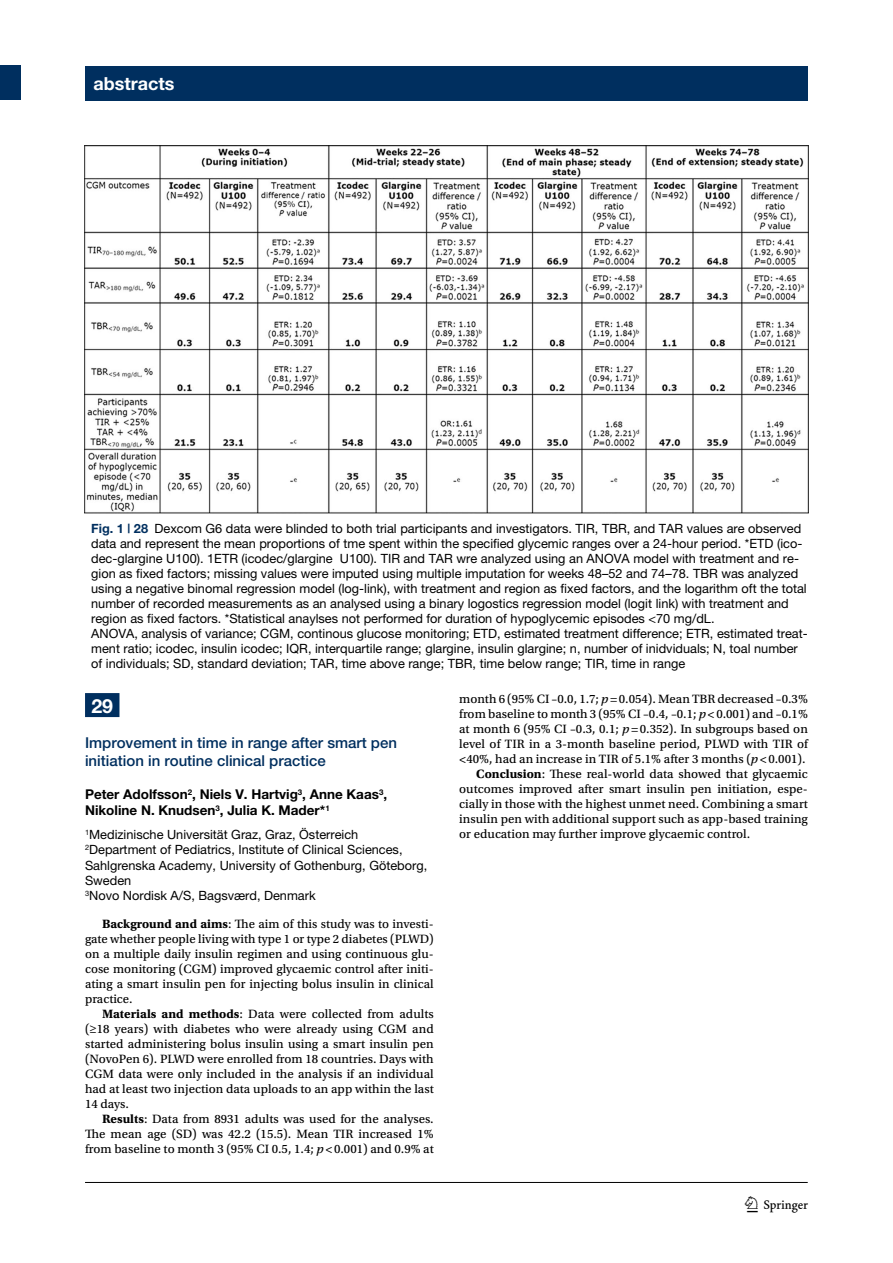
<style>
.page{position:relative;width:893px;height:1263px;background:#fff}
.page>*{position:absolute;margin:0;border:0;box-sizing:border-box;transform-origin:0 0}
.t1{font:22.5px "Springnew";color:#000}
.t2{font:700 19.5px "Helvetica Neue";color:#fff}
.t3{font:700 18px "Helvetica Neue";color:#fff}
.t4{font:15px/18px "Helvetica Neue Medium 2";color:#002f5f}
.t5{font:700 13.5px/16.2px "Helvetica Neue";color:#000}
.t6{font:12.75px/15px "Utopia Std Capt";color:#000;text-align:justify}
.t7{font:12.75px/15px "Helvetica Neue";color:#000}
.s1{font-weight:700;color:#002f5f}
.s2{font-family:"Utopia Std Bold Capt"}
.s3{font-family:"Utopia Std Capt It"}
</style>
<div class="page">
<div style="left:85px;top:66px;width:723px;height:34px;background:#002f5f"></div>
<div style="left:0;top:66px;width:21px;height:34px;background:#002f5f"></div>
<hr style="left:85px;top:1182px;width:723px;height:1px;background:#000">
<div style="left:85px;top:693px;width:34px;height:24px;background:#002f5f"></div>
<img style="left:85px;top:145px;width:723px;height:368px">
<h3 class="t3" style="left:94px;top:73px;width:82px">abstracts</h3>
<p class="t7" style="left:91px;top:520px;width:718px"><span class="s1">Fig. 1 | 28</span> Dexcom G6 data were blinded to both trial participants and investigators. TIR, TBR, and TAR values are observed data and represent the mean proportions of tme spent within the specified glycemic ranges over a 24-hour period. *ETD (ico&shy;dec-glargine U100). 1ETR (icodec/glargine U100). TIR and TAR wre analyzed using an ANOVA model with treatment and re&shy;gion as fixed factors; missing values were imputed using multiple imputation for weeks 48–52 and 74–78. TBR was analyzed using a negative binomal regression model (log-link), with treatment and region as fixed factors, and the logarithm oft the total number of recorded measurements as an analysed using a binary logostics regression model (logit link) with treatment and region as fixed factors. *Statistical anaylses not performed for duration of hypoglycemic episodes &lt;70 mg/dL.<br>ANOVA, analysis of variance; CGM, continous glucose monitoring; ETD, estimated treatment difference; ETR, estimated treat&shy;ment ratio; icodec, insulin icodec; IQR, interquartile range; glargine, insulin glargine; n, number of inidviduals; N, toal number of individuals; SD, standard deviation; TAR, time above range; TBR, time below range; TIR, time in range</p>
<h2 class="t2" style="left:91px;top:694px;width:23px">29</h2>
<p class="t4" style="left:85px;top:733px;width:314px">Improvement in time in range after smart pen initiation in routine clinical practice</p>
<p class="t5" style="left:85px;top:786px;width:304px">Peter Adolfsson<sup>2</sup>, Niels V. Hartvig<sup>3</sup>, Anne Kaas<sup>3</sup>,<br>Nikoline N. Knudsen<sup>3</sup>, Julia K. Mader*<sup>1</sup></p>
<p class="t7" style="left:85px;top:827px;width:344px"><sup>1</sup>Medizinische Universität Graz, Graz, Österreich <sup>2</sup>Department of Pediatrics, Institute of Clinical Sciences, Sahlgrenska Academy, University of Gothenburg, Göteborg, Sweden<br><sup>3</sup>Novo Nordisk A/S, Bagsværd, Denmark</p>
<p class="t6" style="left:85px;top:917px;width:350px;text-indent:17px"><span class="s2">Background and aims</span>: The aim of this study was to investi&shy;gate whether people living with type 1 or type 2 diabetes (PLWD) on a multiple daily insulin regimen and using continuous glu&shy;cose monitoring (CGM) improved glycaemic control after initi&shy;ating a smart insulin pen for injecting bolus insulin in clinical practice.</p>
<p class="t6" style="left:85px;top:1007px;width:350px;text-indent:17px"><span class="s2">Materials and methods</span>: Data were collected from adults (≥18 years) with diabetes who were already using CGM and started administering bolus insulin using a smart insulin pen (NovoPen 6). PLWD were enrolled from 18 countries. Days with CGM data were only included in the analysis if an individual had at least two injection data uploads to an app within the last 14 days.</p>
<p class="t6" style="left:85px;top:1111px;width:350px;text-indent:17px"><span class="s2">Results</span>: Data from 8931 adults was used for the analyses.<br>The mean age (SD) was 42.2 (15.5). Mean TIR increased 1% from baseline to month 3 (95% CI 0.5, 1.4; <span class="s3">p</span>&lt;0.001) and 0.9% at</p>
<p class="t6" style="left:459px;top:691px;width:350px">month 6 (95% CI –0.0, 1.7; <span class="s3">p</span>=0.054). Mean TBR decreased –0.3%</p>
<p class="t6" style="left:459px;top:706px;width:350px">from baseline to month 3 (95% CI –0.4, –0.1; <span class="s3">p</span>&lt;0.001) and –0.1%</p>
<p class="t6" style="left:459px;top:721px;width:350px">at month 6 (95% CI –0.3, 0.1; <span class="s3">p</span>=0.352). In subgroups based on</p>
<p class="t6" style="left:459px;top:736px;width:350px">level of TIR in a 3-month baseline period, PLWD with TIR of</p>
<p class="t6" style="left:459px;top:751px;width:348px">&lt;40%, had an increase in TIR of 5.1% after 3 months (<span class="s3">p</span>&lt;0.001).</p>
<p class="t6" style="left:476px;top:766px;width:333px"><span class="s2">Conclusion</span>: These real-world data showed that glycaemic</p>
<p class="t6" style="left:459px;top:781px;width:350px">outcomes improved after smart insulin pen initiation, espe-</p>
<p class="t6" style="left:459px;top:796px;width:350px">cially in those with the highest unmet need. Combining a smart</p>
<p class="t6" style="left:459px;top:811px;width:350px">insulin pen with additional support such as app-based training</p>
<p class="t6" style="left:459px;top:826px;width:293px">or education may further improve glycaemic control.</p>
<h1 class="t1" style="left:747px;top:1196px;width:63px">1 3</h1>
</div>
